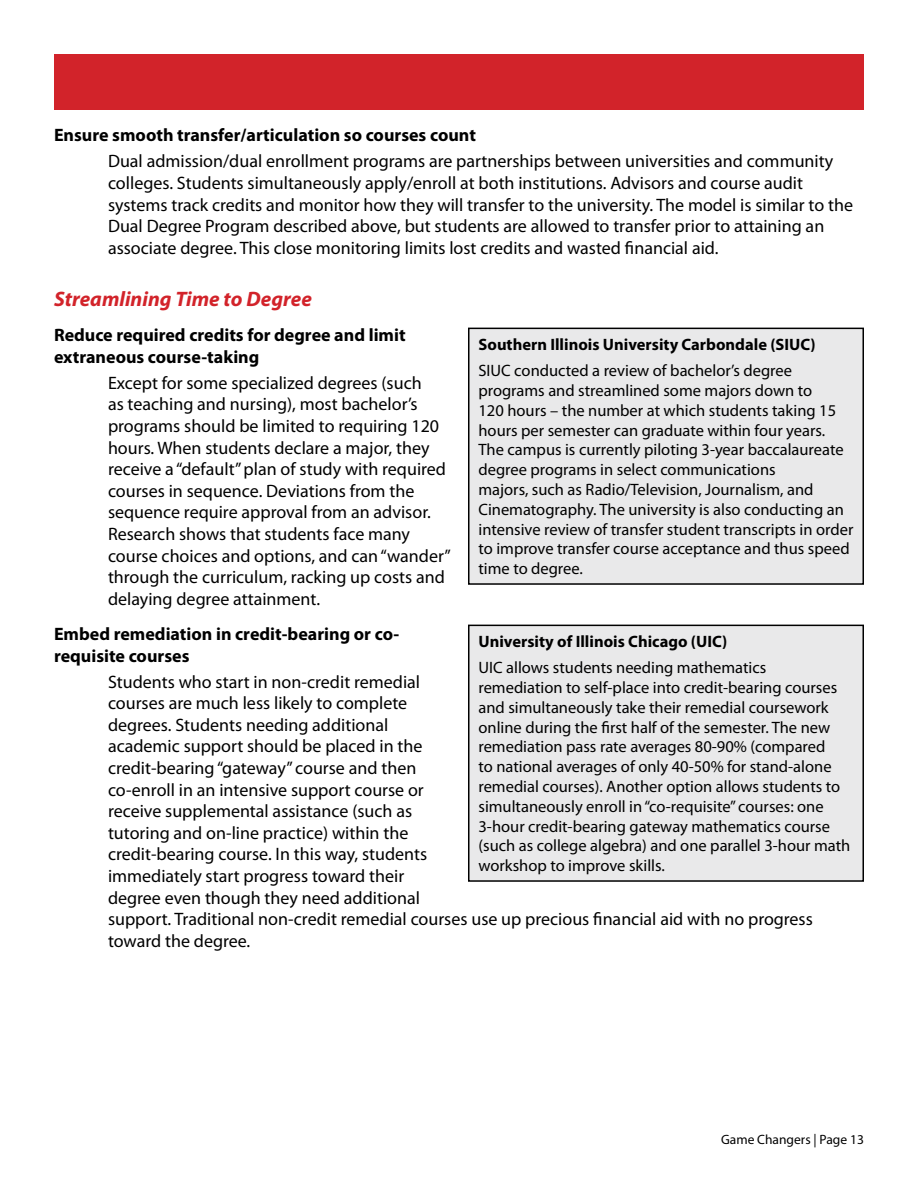
<style>
.page{position:relative;width:918px;height:1188px;background:#fff}
.page>*{position:absolute;margin:0;border:0;box-sizing:border-box;transform-origin:0 0}
.t1{font:italic 700 21px "Myriad Pro";color:#d2232a}
.t2{font:18px/21.6px "Myriad Pro";color:#000}
.t3{font:700 18px/21.6px "Myriad Pro";color:#000}
.t4{font:16.5px/19.8px "Myriad Pro";color:#000}
.t5{font:700 16.5px "Myriad Pro";color:#000}
.t6{font:13.5px "Myriad Pro";color:#000}
</style>
<div class="page">
<div style="left:54px;top:54px;width:810px;height:56px;background:#d2232a"></div>
<div style="left:469px;top:328px;width:394px;height:256px;background:#e9e9ea"></div>
<div style="left:468px;top:328px;width:396px;height:257px;border:2px solid #000"></div>
<div style="left:469px;top:625px;width:394px;height:256px;background:#e9e9ea"></div>
<div style="left:468px;top:625px;width:396px;height:257px;border:2px solid #000"></div>
<p class="t3" style="left:54px;top:124px;width:423px">Ensure smooth transfer/articulation so courses count</p>
<p class="t2" style="left:108px;top:150px;width:747px">Dual admission/dual enrollment programs are partnerships between universities and community colleges. Students simultaneously apply/enroll at both institutions. Advisors and course audit systems track credits and monitor how they will transfer to the university. The model is similar to the Dual Degree Program described above, but students are allowed to transfer prior to attaining an associate degree. This close monitoring limits lost credits and wasted financial aid.</p>
<p class="t1" style="left:54px;top:285px;width:259px">Streamlining Time to Degree</p>
<p class="t3" style="left:54px;top:324px;width:353px">Reduce required credits for degree and limit extraneous course-taking</p>
<p class="t2" style="left:108px;top:372px;width:344px">Except for some specialized degrees (such<br>as teaching and nursing), most bachelor’s programs should be limited to requiring 120 hours. When students declare a major, they receive a “default” plan of study with required courses in sequence. Deviations from the sequence require approval from an advisor.<br>Research shows that students face many course choices and options, and can “wander” through the curriculum, racking up costs and delaying degree attainment.</p>
<p class="t3" style="left:54px;top:622px;width:347px">Embed remediation in credit-bearing or co&shy;requisite courses</p>
<p class="t2" style="left:108px;top:670px;width:706px">Students who start in non-credit remedial<br>courses are much less likely to complete<br>degrees. Students needing additional<br>academic support should be placed in the<br>credit-bearing “gateway” course and then<br>co-enroll in an intensive support course or<br>receive supplemental assistance (such as<br>tutoring and on-line practice) within the<br>credit-bearing course. In this way, students<br>immediately start progress toward their<br>degree even though they need additional<br>support. Traditional non-credit remedial courses use up precious financial aid with no progress toward the degree.</p>
<p class="t5" style="left:478px;top:334px;width:339px">Southern Illinois University Carbondale (SIUC)</p>
<p class="t4" style="left:478px;top:361px;width:376px">SIUC conducted a review of bachelor’s degree programs and streamlined some majors down to<br>120 hours – the number at which students taking 15 hours per semester can graduate within four years.<br>The campus is currently piloting 3-year baccalaureate degree programs in select communications<br>majors, such as Radio/Television, Journalism, and Cinematography. The university is also conducting an intensive review of transfer student transcripts in order to improve transfer course acceptance and thus speed time to degree.</p>
<p class="t5" style="left:478px;top:631px;width:250px">University of Illinois Chicago (UIC)</p>
<p class="t4" style="left:478px;top:658px;width:373px">UIC allows students needing mathematics remediation to self-place into credit-bearing courses and simultaneously take their remedial coursework online during the first half of the semester. The new remediation pass rate averages 80-90% (compared<br>to national averages of only 40-50% for stand-alone remedial courses). Another option allows students to simultaneously enroll in “co-requisite” courses: one 3-hour credit-bearing gateway mathematics course (such as college algebra) and one parallel 3-hour math workshop to improve skills.</p>
<p class="t6" style="left:721px;top:1131px;width:144px">Game Changers | Page 13</p>
</div>
